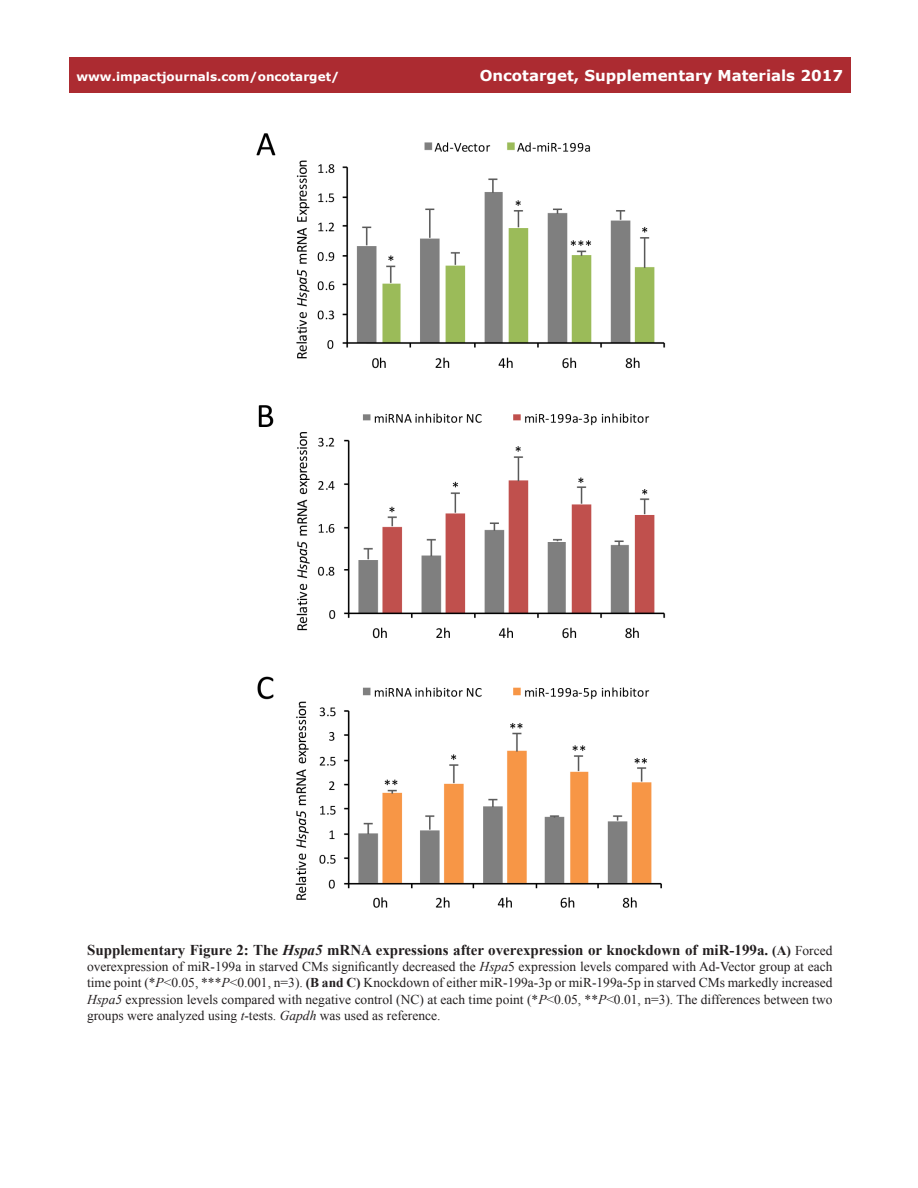
<style>
.page{position:relative;width:918px;height:1188px;background:#fff}
.page>*{position:absolute;margin:0;border:0;box-sizing:border-box;transform-origin:0 0}
.figuretext{font:700 15px "Times New Roman";color:#231f20}
.t1{font:700 15px "Verdana";color:#fff}
.figuretext-2{font:13.5px/16.2px "Times New Roman";color:#231f20;text-align:justify}
.t2{font:700 12px "Verdana";color:#fff}
.s1{font-style:italic}
.s2{font-size:13.5px}
.s3{font-weight:400;font-size:13.5px}
.s4{font-weight:700}
</style>
<div class="page">
<div style="left:69px;top:57px;width:781px;height:36px;background:#ac2b31"></div>
<img style="left:256px;top:133px;width:410px;height:775px">
<p class="t2" style="left:76px;top:68px;width:264px">www.impactjournals.com/oncotarget/</p>
<p class="t1" style="left:480px;top:65px;width:365px">Oncotarget, Supplementary Materials 2017</p>
<p class="figuretext" style="left:87px;top:940px;width:747px">Supplementary Figure 2: The <span class="s1">Hspa5</span> mRNA expressions after overexpression or knockdown of miR-199a. <span class="s2">(A)</span> <span class="s3">Forced</span></p>
<p class="figuretext-2" style="left:87px;top:958px;width:747px">overexpression of miR-199a in starved CMs significantly decreased the <span class="s1">Hspa</span>5 expression levels compared with Ad-Vector group at each time point (*<span class="s1">P</span>&lt;0.05, ***<span class="s1">P</span>&lt;0.001, n=3). <span class="s4">(B and C)</span> Knockdown of either miR-199a-3p or miR-199a-5p in starved CMs markedly increased <span class="s1">Hspa5</span> expression levels compared with negative control (NC) at each time point (*<span class="s1">P</span>&lt;0.05, **<span class="s1">P</span>&lt;0.01, n=3). The differences between two groups were analyzed using <span class="s1">t</span>-tests. <span class="s1">Gapdh</span> was used as reference.</p>
</div>
